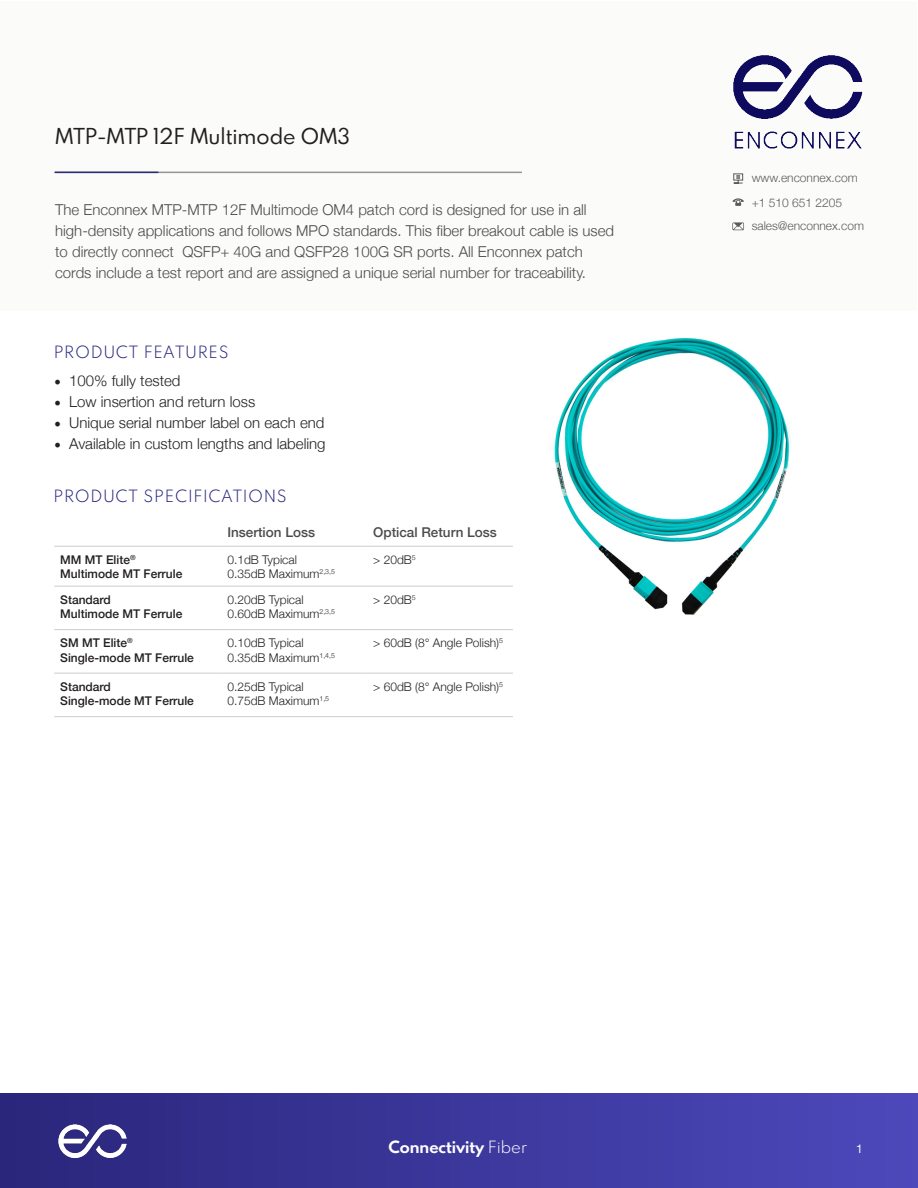
<style>
.page{position:relative;width:918px;height:1188px;background:#fff}
.page>*{position:absolute;margin:0;border:0;box-sizing:border-box;transform-origin:0 0}
.t1{font:19.5px "Spartan MB";color:#231f20}
.t2{font:300 15px/21px "Helvetica Neue";color:#4b4b4b}
.t3{font:300 15px "Helvetica Neue";color:#231f20}
.t4{font:300 15px "Spartan MB";letter-spacing:.08em;color:#2a267b}
.t5{font:700 15px "Spartan MB";color:#fff}
.t6{font:500 13.5px "Helvetica Neue";color:#4a4b4b}
.t7{font:300 12px "Helvetica Neue";color:#231f20}
.t8{font:500 12px "Helvetica Neue";color:#231f20}
.t9{font:300 12px "Helvetica Neue";color:#5b5b5b}
.t10{font:12px "Helvetica Neue";color:#fff}
.s1{font-family:"Minion Pro";font-weight:400;font-size:18px}
.s2{font-weight:300}
</style>
<div class="page">
<div style="left:0;top:1093px;width:918px;height:95px;background:linear-gradient(to right,#2a267b,#4d49bb)"></div>
<div style="left:1px;top:1px;width:916px;height:309px;background:#fbfbfa"></div>
<svg style="left:733px;top:173px;width:10px;height:11px"></svg>
<svg style="left:733px;top:198px;width:11px;height:8px"></svg>
<svg style="left:732px;top:222px;width:12px;height:8px"></svg>
<img style="left:733px;top:55px;width:130px;height:94px">
<hr style="left:54px;top:172px;width:468px;height:1px;background:#949494">
<hr style="left:55px;top:172px;width:103px;height:1px;background:#2e2d7a">
<img style="left:54px;top:1110px;width:76px;height:61px">
<hr style="left:54px;top:546px;width:167px;height:1px;background:#ccc">
<hr style="left:221px;top:546px;width:146px;height:1px;background:#ccc">
<hr style="left:367px;top:546px;width:146px;height:1px;background:#ccc">
<hr style="left:54px;top:586px;width:167px;height:1px;background:#ccc">
<hr style="left:221px;top:586px;width:146px;height:1px;background:#ccc">
<hr style="left:367px;top:586px;width:146px;height:1px;background:#ccc">
<hr style="left:54px;top:629px;width:167px;height:1px;background:#ccc">
<hr style="left:221px;top:629px;width:146px;height:1px;background:#ccc">
<hr style="left:367px;top:629px;width:146px;height:1px;background:#ccc">
<hr style="left:54px;top:673px;width:167px;height:1px;background:#ccc">
<hr style="left:221px;top:673px;width:146px;height:1px;background:#ccc">
<hr style="left:367px;top:673px;width:146px;height:1px;background:#ccc">
<hr style="left:54px;top:716px;width:167px;height:1px;background:#ccc">
<hr style="left:221px;top:716px;width:146px;height:1px;background:#ccc">
<hr style="left:367px;top:716px;width:146px;height:1px;background:#ccc">
<img style="left:554px;top:338px;width:236px;height:277px">
<p class="t1" style="left:55px;top:121px;width:296px">MTP-MTP 12F Multimode OM3</p>
<p class="t2" style="left:55px;top:198px;width:561px">The Enconnex MTP-MTP 12F Multimode OM4 patch cord is designed for use in all high-density applications and follows MPO standards. This fiber breakout cable is used to directly connect QSFP+ 40G and QSFP28 100G SR ports. All Enconnex patch cords include a test report and are assigned a unique serial number for traceability.</p>
<p class="t4" style="left:54px;top:341px;width:176px">PRODUCT FEATURES</p>
<p class="t3" style="left:54px;top:369px;width:128px"><span class="s1">•</span> 100% fully tested</p>
<p class="t3" style="left:54px;top:390px;width:203px"><span class="s1">•</span> Low insertion and return loss</p>
<p class="t3" style="left:54px;top:411px;width:272px"><span class="s1">•</span> Unique serial number label on each end</p>
<p class="t3" style="left:54px;top:432px;width:273px"><span class="s1">•</span> Available in custom lengths and labeling</p>
<p class="t4" style="left:54px;top:485px;width:234px">PRODUCT SPECIFICATIONS</p>
<p class="t6" style="left:227px;top:521px;width:89px">Insertion Loss</p>
<p class="t6" style="left:373px;top:521px;width:125px">Optical Return Loss</p>
<p class="t8" style="left:60px;top:550px;width:77px">MM MT Elite<sup>®</sup></p>
<p class="t8" style="left:60px;top:564px;width:124px">Multimode MT Ferrule</p>
<p class="t7" style="left:373px;top:550px;width:44px">&gt; 20dB<sup>5</sup></p>
<p class="t7" style="left:227px;top:550px;width:71px">0.1dB Typical</p>
<p class="t7" style="left:227px;top:564px;width:109px">0.35dB Maximum<sup>2,3,5</sup></p>
<p class="t8" style="left:60px;top:590px;width:52px">Standard</p>
<p class="t8" style="left:60px;top:604px;width:124px">Multimode MT Ferrule</p>
<p class="t7" style="left:227px;top:590px;width:78px">0.20dB Typical</p>
<p class="t7" style="left:227px;top:604px;width:109px">0.60dB Maximum<sup>2,3,5</sup></p>
<p class="t7" style="left:373px;top:590px;width:44px">&gt; 20dB<sup>5</sup></p>
<p class="t8" style="left:60px;top:633px;width:74px">SM MT Elite<sup>®</sup></p>
<p class="t8" style="left:60px;top:648px;width:135px">Single-mode MT Ferrule</p>
<p class="t7" style="left:227px;top:633px;width:78px">0.10dB Typical</p>
<p class="t7" style="left:227px;top:648px;width:109px">0.35dB Maximum<sup>1,4,5</sup></p>
<p class="t7" style="left:373px;top:633px;width:131px">&gt; 60dB (8° Angle Polish)<sup>5</sup></p>
<p class="t8" style="left:60px;top:677px;width:52px">Standard</p>
<p class="t8" style="left:60px;top:691px;width:135px">Single-mode MT Ferrule</p>
<p class="t7" style="left:227px;top:677px;width:78px">0.25dB Typical</p>
<p class="t7" style="left:227px;top:691px;width:103px">0.75dB Maximum<sup>1,5</sup></p>
<p class="t7" style="left:373px;top:677px;width:131px">&gt; 60dB (8° Angle Polish)<sup>5</sup></p>
<p class="t9" style="left:752px;top:168px;width:108px">www.enconnex.com</p>
<p class="t9" style="left:752px;top:193px;width:92px">+1 510 651 2205</p>
<p class="t9" style="left:752px;top:216px;width:114px">sales@enconnex.com</p>
<p class="t5" style="left:388px;top:1135px;width:140px">Connectivity <span class="s2">Fiber</span></p>
<p class="t10" style="left:856px;top:1140px;width:8px">1</p>
</div>
